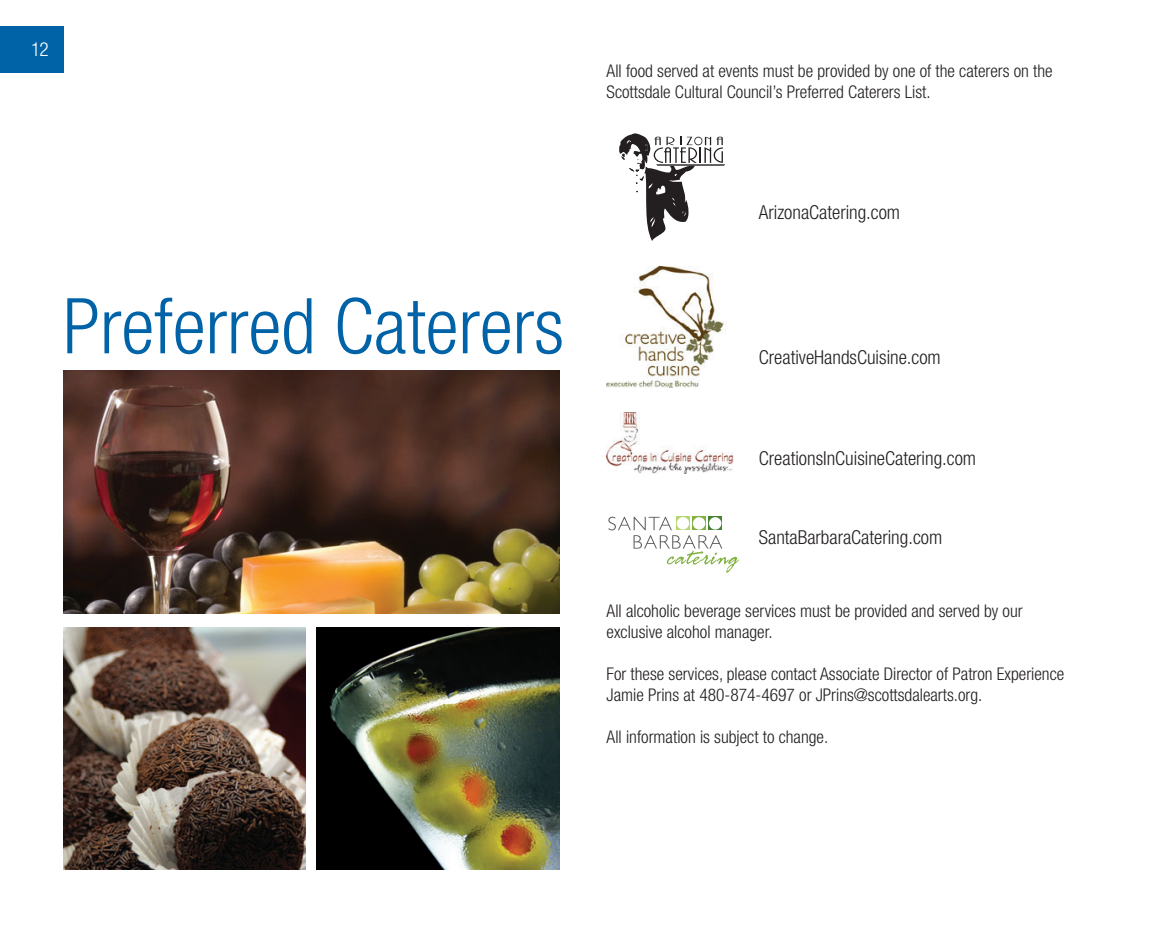
<style>
.page{position:relative;width:1166px;height:933px;background:#fff}
.page>*{position:absolute;margin:0;border:0;box-sizing:border-box;transform-origin:0 0}
.t1{font:300 condensed 77px "Helvetica Neue";color:#0163a7}
.t2{font:300 condensed 19.25px "Helvetica Neue";color:#231f20}
.t3{font:300 condensed 19.25px "Helvetica Neue";color:#fff}
.t4{font:300 condensed 17.5px/21px "Helvetica Neue";color:#231f20}
</style>
<div class="page">
<div style="left:0;top:26px;width:63px;height:46px;background:#0163a7"></div>
<svg style="left:619px;top:133px;width:106px;height:108px"></svg>
<img style="left:606px;top:267px;width:118px;height:120px">
<img style="left:606px;top:412px;width:128px;height:61px">
<svg style="left:608px;top:516px;width:131px;height:56px"></svg>
<img style="left:63px;top:627px;width:243px;height:242px">
<img style="left:63px;top:370px;width:496px;height:243px">
<img style="left:316px;top:627px;width:243px;height:242px">
<p class="t3" style="left:31px;top:38px;width:19px">12</p>
<h1 class="t1" style="left:63px;top:282px;width:502px">Preferred Caterers</h1>
<p class="t4" style="left:606px;top:60px;width:447px">All food served at events must be provided by one of the caterers on the<br>Scottsdale Cultural Council’s Preferred Caterers List.</p>
<p class="t2" style="left:759px;top:201px;width:143px">ArizonaCatering.com</p>
<p class="t2" style="left:759px;top:346px;width:183px">CreativeHandsCuisine.com</p>
<p class="t2" style="left:759px;top:447px;width:219px">CreationsInCuisineCatering.com</p>
<p class="t2" style="left:759px;top:525px;width:185px">SantaBarbaraCatering.com</p>
<p class="t4" style="left:606px;top:599px;width:417px">All alcoholic beverage services must be provided and served by our exclusive alcohol manager.</p>
<p class="t4" style="left:606px;top:662px;width:459px">For these services, please contact Associate Director of Patron Experience<br>Jamie Prins at 480-874-4697 or JPrins@scottsdalearts.org.</p>
<p class="t4" style="left:606px;top:725px;width:223px">All information is subject to change.</p>
</div>
